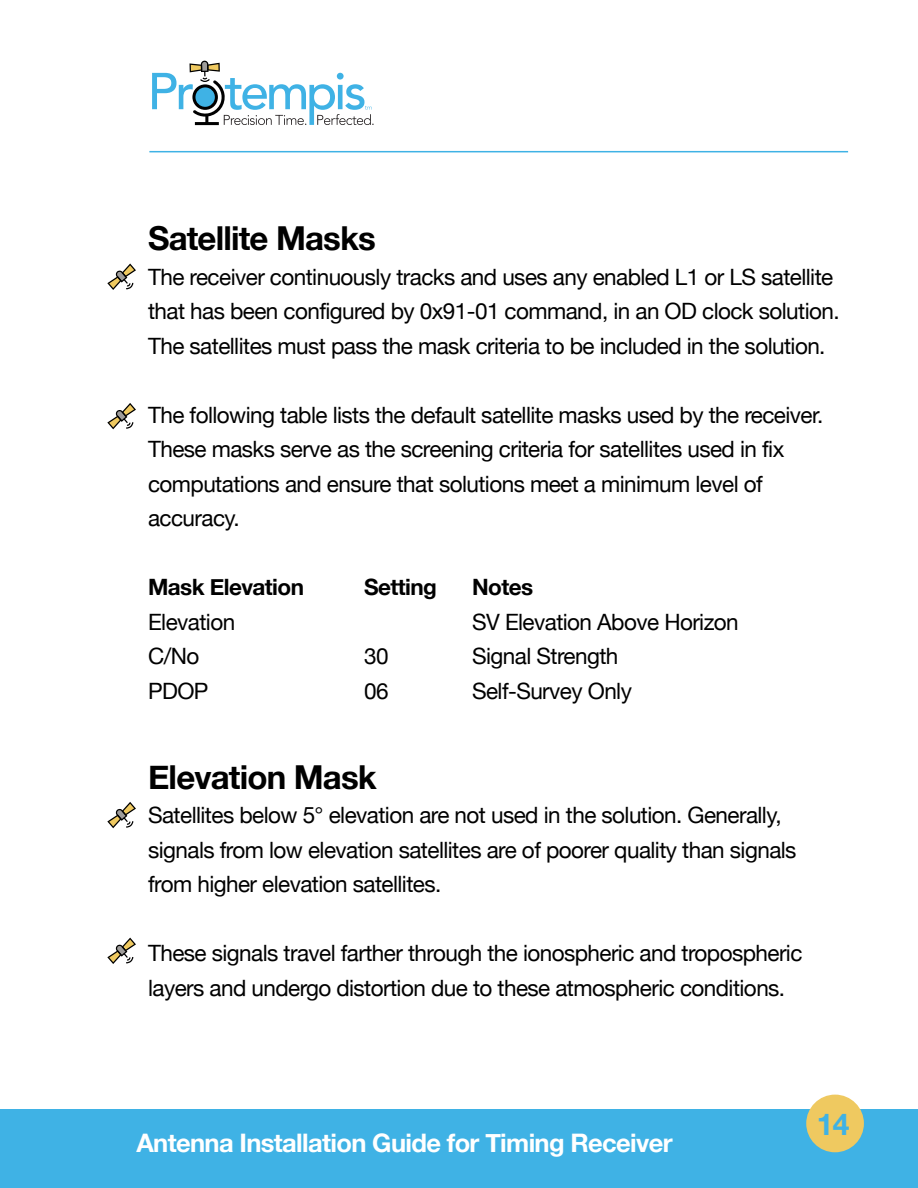
<style>
.page{position:relative;width:918px;height:1188px;background:#fff}
.page>*{position:absolute;margin:0;border:0;box-sizing:border-box;transform-origin:0 0}
.t1{font:700 33px "Helvetica Neue";letter-spacing:-.025em;color:#000}
.t2{font:700 30px "Helvetica Neue";color:#3fb2e5}
.t3{font:700 25.5px "Helvetica Neue";letter-spacing:-.025em;color:#fff}
.t4{font:22.5px/34.5px "Helvetica Neue";letter-spacing:-.025em;color:#000}
.t5{font:700 22.5px "Helvetica Neue";letter-spacing:-.025em;color:#000}
</style>
<div class="page">
<div style="left:0;top:1110px;width:918px;height:78px;background:#3fb2e5"></div>
<svg style="left:152px;top:61px;width:222px;height:64px"></svg>
<div style="left:806px;top:1095px;width:58px;height:57px;background:#efc960;border-radius:50%"></div>
<hr style="left:149px;top:151px;width:699px;height:1px;background:#3fb2e5">
<svg style="left:107px;top:264px;width:29px;height:26px"></svg>
<svg style="left:107px;top:403px;width:29px;height:26px"></svg>
<svg style="left:107px;top:802px;width:29px;height:26px"></svg>
<svg style="left:107px;top:938px;width:29px;height:26px"></svg>
<h1 class="t1" style="left:148px;top:213px;width:229px">Satellite Masks</h1>
<p class="t4" style="left:148px;top:261px;width:693px">The receiver continuously tracks and uses any enabled L1 or LS satellite that has been configured by 0x91-01 command, in an OD clock solution.<br>The satellites must pass the mask criteria to be included in the solution.</p>
<p class="t4" style="left:148px;top:399px;width:677px">The following table lists the default satellite masks used by the receiver.<br>These masks serve as the screening criteria for satellites used in fix computations and ensure that solutions meet a minimum level of accuracy.</p>
<p class="t5" style="left:148px;top:570px;width:157px">Mask Elevation</p>
<p class="t5" style="left:364px;top:570px;width:74px">Setting</p>
<p class="t5" style="left:472px;top:570px;width:63px">Notes</p>
<p class="t4" style="left:148px;top:606px;width:89px">Elevation</p>
<p class="t4" style="left:472px;top:606px;width:268px">SV Elevation Above Horizon</p>
<p class="t4" style="left:148px;top:640px;width:53px">C/No</p>
<p class="t4" style="left:364px;top:640px;width:26px">30</p>
<p class="t4" style="left:472px;top:640px;width:148px">Signal Strength</p>
<p class="t4" style="left:148px;top:675px;width:62px">PDOP</p>
<p class="t4" style="left:364px;top:675px;width:26px">06</p>
<p class="t4" style="left:472px;top:675px;width:161px">Self-Survey Only</p>
<h1 class="t1" style="left:148px;top:751px;width:230px">Elevation Mask</h1>
<p class="t4" style="left:148px;top:799px;width:650px">Satellites below 5° elevation are not used in the solution. Generally, signals from low elevation satellites are of poorer quality than signals from higher elevation satellites.</p>
<p class="t4" style="left:148px;top:937px;width:656px">These signals travel farther through the ionospheric and tropospheric layers and undergo distortion due to these atmospheric conditions.</p>
<p class="t3" style="left:136px;top:1123px;width:538px">Antenna Installation Guide for Timing Receiver</p>
<h2 class="t2" style="left:817px;top:1100px;width:34px">14</h2>
</div>
